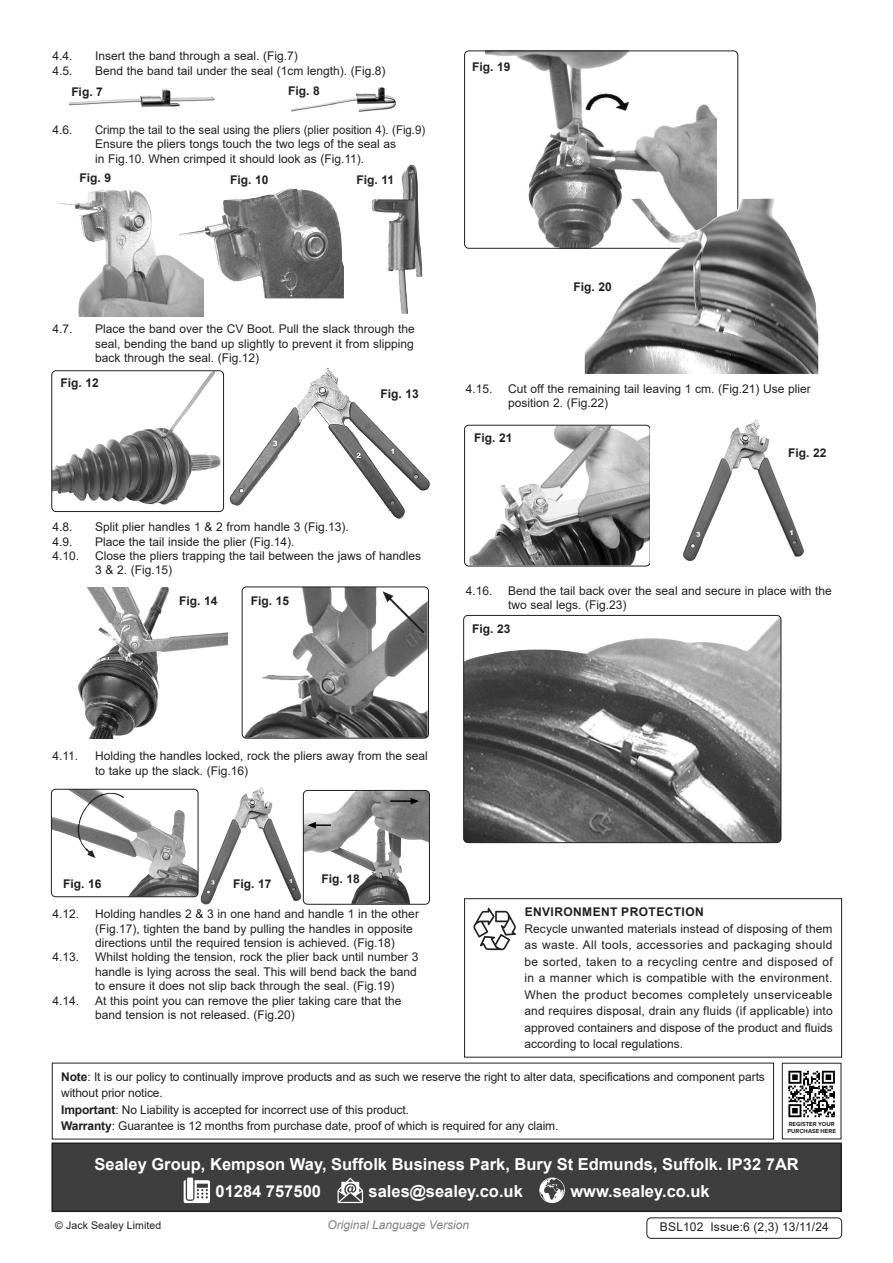
<style>
.page{position:relative;width:893px;height:1263px;background:#fff}
.page>*{position:absolute;margin:0;border:0;box-sizing:border-box;transform-origin:0 0}
.Footer_Contact_Information{font:700 16.5px "Arial";color:#fff}
.Enviroment_Protection_Body{font:12px/14.4px "Arial";color:#231f20}
.Important_Notification_Body{font:12px/16.5px "Arial";letter-spacing:-.01em;color:#231f20}
.Enviroment_Protection_Header{font:700 12px "Arial";color:#231f20}
.Enviroment_Protection_Body-2{font:12px "Arial";color:#231f20;scale:.95 1}
.Body__Footer{font:12px "Arial";letter-spacing:.01em;color:#231f20}
.t1{font:italic 12px "Arial";color:#808285}
.Enviroment_Protection_Header-2{font:700 12px "Arial";letter-spacing:.035em;color:#231f20}
.Body__Justified__7pt{font:10.5px "Arial";letter-spacing:.01em;color:#231f20}
.t2{font:700 6px/7.1px "Proxima Nova";color:#231f20}
.s1{font-weight:700}
</style>
<div class="page">
<img style="left:201px;top:786px;width:101px;height:119px">
<img style="left:69px;top:89px;width:146px;height:18px">
<img style="left:292px;top:87px;width:104px;height:25px">
<img style="left:59px;top:190px;width:145px;height:126px">
<img style="left:179px;top:192px;width:99px;height:106px">
<img style="left:372px;top:165px;width:50px;height:149px">
<img style="left:77px;top:587px;width:151px;height:151px">
<img style="left:242px;top:588px;width:186px;height:150px">
<div style="left:242px;top:586px;width:187px;height:152px;border:1px solid #231f20;border-radius:4px"></div>
<img style="left:229px;top:368px;width:201px;height:151px">
<img style="left:486px;top:53px;width:230px;height:194px">
<div style="left:464px;top:51px;width:274px;height:198px;border:1px solid #231f20;border-radius:4px"></div>
<img style="left:585px;top:199px;width:233px;height:175px">
<img style="left:465px;top:425px;width:184px;height:139px">
<div style="left:464px;top:425px;width:187px;height:141px;border:1px solid #231f20;border-radius:4px"></div>
<img style="left:465px;top:617px;width:316px;height:226px">
<div style="left:463px;top:615px;width:318px;height:228px;border:1px solid #231f20;border-radius:4px"></div>
<img style="left:683px;top:419px;width:121px;height:143px">
<img style="left:51px;top:789px;width:147px;height:108px">
<div style="left:51px;top:789px;width:147px;height:108px;border:1px solid #231f20;border-radius:4px"></div>
<img style="left:53px;top:372px;width:169px;height:138px">
<div style="left:51px;top:370px;width:173px;height:142px;border:1px solid #231f20;border-radius:4px"></div>
<img style="left:303px;top:790px;width:125px;height:113px">
<div style="left:303px;top:790px;width:127px;height:115px;border:1px solid #231f20;border-radius:4px"></div>
<div style="left:52px;top:1143px;width:789px;height:68px;background:#3e3e3f"></div>
<svg style="left:184px;top:1180px;width:26px;height:23px"></svg>
<div style="left:187px;top:1177px;width:6px;height:22px;background:#fff"></div>
<svg style="left:338px;top:1177px;width:25px;height:26px"></svg>
<svg style="left:539px;top:1177px;width:26px;height:26px"></svg>
<div style="left:51px;top:1142px;width:791px;height:70px;border:2px solid #231f20"></div>
<div style="left:464px;top:898px;width:378px;height:159px;border:1px solid #231f20"></div>
<svg style="left:473px;top:908px;width:43px;height:42px"></svg>
<div style="left:646px;top:1217px;width:196px;height:22px;border:1px solid #231f20;border-radius:4px"></div>
<svg style="left:788px;top:1070px;width:47px;height:48px"></svg>
<svg style="left:788px;top:1071px;width:47px;height:46px"></svg>
<p class="Enviroment_Protection_Body" style="left:53px;top:49px;width:19px">4.4.</p>
<p class="Enviroment_Protection_Body" style="left:95px;top:49px;width:204px">Insert the band through a seal. (Fig.7)</p>
<p class="Enviroment_Protection_Body" style="left:53px;top:63px;width:19px">4.5.</p>
<p class="Enviroment_Protection_Body" style="left:95px;top:63px;width:292px">Bend the band tail under the seal (1cm length). (Fig.8)</p>
<p class="Enviroment_Protection_Header" style="left:71px;top:83px;width:33px">Fig. 7</p>
<p class="Enviroment_Protection_Header" style="left:288px;top:82px;width:33px">Fig. 8</p>
<p class="Enviroment_Protection_Body" style="left:53px;top:122px;width:19px">4.6.</p>
<p class="Enviroment_Protection_Body-2" style="left:95px;top:121px;width:349px">Crimp the tail to the seal using the pliers (plier position 4). (Fig.9)</p>
<p class="Enviroment_Protection_Body" style="left:95px;top:137px;width:303px">Ensure the pliers tongs touch the two legs of the seal as in Fig. 10. When crimped it should look as (Fig. 11).</p>
<p class="Enviroment_Protection_Header" style="left:80px;top:170px;width:33px">Fig. 9</p>
<p class="Enviroment_Protection_Header" style="left:230px;top:171px;width:40px">Fig. 10</p>
<p class="Enviroment_Protection_Header" style="left:356px;top:171px;width:39px">Fig. 11</p>
<p class="Enviroment_Protection_Body" style="left:53px;top:322px;width:19px">4.7.</p>
<p class="Enviroment_Protection_Body" style="left:95px;top:322px;width:321px;text-align:justify">Place the band over the CV Boot. Pull the slack through the seal, bending the band up slightly to prevent it from slipping back through the seal. (Fig. 12)</p>
<p class="Enviroment_Protection_Header" style="left:60px;top:374px;width:40px">Fig. 12</p>
<p class="Enviroment_Protection_Header" style="left:381px;top:386px;width:40px">Fig. 13</p>
<p class="Enviroment_Protection_Body" style="left:53px;top:520px;width:19px">4.8.</p>
<p class="Enviroment_Protection_Body" style="left:95px;top:520px;width:253px">Split plier handles 1 &amp; 2 from handle 3 (Fig. 13).</p>
<p class="Enviroment_Protection_Body" style="left:53px;top:534px;width:19px">4.9.</p>
<p class="Enviroment_Protection_Body" style="left:95px;top:534px;width:199px">Place the tail inside the plier (Fig. 14).</p>
<p class="Enviroment_Protection_Body" style="left:53px;top:548px;width:26px">4.10.</p>
<p class="Enviroment_Protection_Body" style="left:95px;top:548px;width:328px">Close the pliers trapping the tail between the jaws of handles<br>3 &amp; 2. (Fig. 15)</p>
<p class="Enviroment_Protection_Header" style="left:251px;top:592px;width:40px">Fig. 15</p>
<p class="Enviroment_Protection_Header" style="left:179px;top:593px;width:40px">Fig. 14</p>
<p class="Enviroment_Protection_Header" style="left:472px;top:58px;width:40px">Fig. 19</p>
<p class="Enviroment_Protection_Header" style="left:573px;top:278px;width:40px">Fig. 20</p>
<p class="Enviroment_Protection_Body" style="left:466px;top:381px;width:26px">4.15.</p>
<p class="Enviroment_Protection_Body" style="left:508px;top:381px;width:304px">Cut off the remaining tail leaving 1 cm. (Fig.21) Use plier position 2. (Fig.22)</p>
<p class="Enviroment_Protection_Header" style="left:474px;top:430px;width:40px">Fig. 21</p>
<p class="Enviroment_Protection_Header" style="left:788px;top:445px;width:40px">Fig. 22</p>
<p class="Enviroment_Protection_Body" style="left:466px;top:583px;width:26px">4.16.</p>
<p class="Enviroment_Protection_Body" style="left:508px;top:583px;width:325px">Bend the tail back over the seal and secure in place with the two seal legs. (Fig.23)</p>
<p class="Enviroment_Protection_Header" style="left:472px;top:620px;width:40px">Fig. 23</p>
<p class="Enviroment_Protection_Body" style="left:53px;top:749px;width:25px">4.11.</p>
<p class="Enviroment_Protection_Body" style="left:95px;top:749px;width:334px">Holding the handles locked, rock the pliers away from the seal to take up the slack. (Fig. 16)</p>
<p class="Enviroment_Protection_Header" style="left:321px;top:870px;width:40px">Fig. 18</p>
<p class="Enviroment_Protection_Header" style="left:63px;top:876px;width:40px">Fig. 16</p>
<p class="Enviroment_Protection_Header" style="left:233px;top:875px;width:40px">Fig. 17</p>
<p class="Enviroment_Protection_Body" style="left:53px;top:907px;width:26px">4.12.</p>
<p class="Enviroment_Protection_Body" style="left:95px;top:907px;width:325px">Holding handles 2 &amp; 3 in one hand and handle 1 in the other (Fig. 17), tighten the band by pulling the handles in opposite directions until the required tension is achieved. (Fig. 18)</p>
<p class="Enviroment_Protection_Body" style="left:53px;top:950px;width:26px">4.13.</p>
<p class="Enviroment_Protection_Body" style="left:95px;top:950px;width:325px">Whilst holding the tension, rock the plier back until number 3 handle is lying across the seal. This will bend back the band to ensure it does not slip back through the seal. (Fig. 19)</p>
<p class="Enviroment_Protection_Body" style="left:53px;top:993px;width:26px">4.14.</p>
<p class="Enviroment_Protection_Body" style="left:95px;top:993px;width:308px">At this point you can remove the plier taking care that the band tension is not released. (Fig.20)</p>
<p class="Enviroment_Protection_Header-2" style="left:525px;top:903px;width:181px">ENVIRONMENT PROTECTION</p>
<p class="Enviroment_Protection_Body" style="left:524px;top:920px;width:310px;line-height:16.5px">Recycle unwanted materials instead of disposing of them as waste. All tools, accessories and packaging should be sorted, taken to a recycling centre and disposed of in a manner which is compatible with the environment.<br>When the product becomes completely unserviceable and requires disposal, drain any fluids (if applicable) into approved containers and dispose of the product and fluids according to local regulations.</p>
<p class="Important_Notification_Body" style="left:61px;top:1068px;width:705px"><span class="s1">Note</span>: It is our policy to continually improve products and as such we reserve the right to alter data, specifications and component parts without prior notice.</p>
<p class="Important_Notification_Body" style="left:61px;top:1101px;width:347px"><span class="s1">Important</span>: No Liability is accepted for incorrect use of this product.</p>
<p class="Important_Notification_Body" style="left:61px;top:1118px;width:497px"><span class="s1">Warranty</span>: Guarantee is 12 months from purchase date, proof of which is required for any claim.</p>
<p class="t2" style="left:787px;top:1120px;width:50px">REGISTER YOUR<br>PURCHASE HERE</p>
<p class="Footer_Contact_Information" style="left:95px;top:1152px;width:706px">Sealey Group, Kempson Way, Suffolk Business Park, Bury St Edmunds, Suffolk. IP32 7AR</p>
<p class="Footer_Contact_Information" style="left:215px;top:1179px;width:107px">01284 757500</p>
<p class="Footer_Contact_Information" style="left:369px;top:1179px;width:156px">sales@sealey.co.uk</p>
<p class="Footer_Contact_Information" style="left:570px;top:1179px;width:141px">www.sealey.co.uk</p>
<p class="Body__Justified__7pt" style="left:55px;top:1218px;width:108px">© Jack Sealey Limited</p>
<p class="t1" style="left:327px;top:1217px;width:143px">Original Language Version</p>
<p class="Body__Footer" style="left:660px;top:1219px;width:170px">BSL102 Issue:6 (2,3) 13/11/24</p>
</div>
